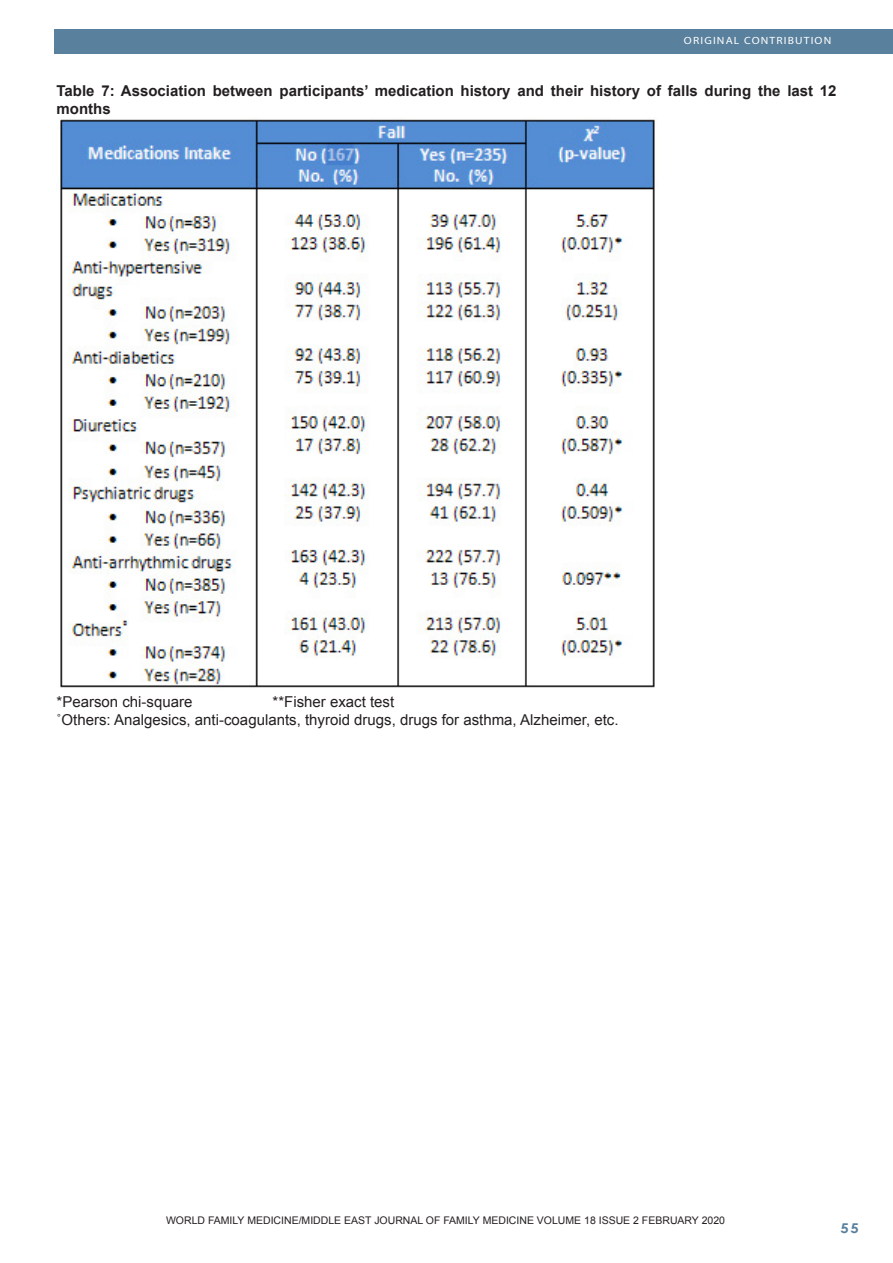
<style>
.page{position:relative;width:893px;height:1263px;background:#fff}
.page>*{position:absolute;margin:0;border:0;box-sizing:border-box;transform-origin:0 0}
.Footnote_Text{font:15px "Arial";color:#231f20}
.Footnote_Text-2{font:700 15px/18px "Arial";color:#231f20}
.t1{font:700 13.5px "Century Gothic";color:#59809c;scale:1.1 1}
.Footnote_Text-3{font:10.5px "Arial";color:#231f20}
.t2{font:10.5px "Myriad";letter-spacing:.1em;color:#fff;scale:1.1 1}
</style>
<div class="page">
<div style="left:54px;top:30px;width:839px;height:24px;background:#59809c"></div>
<img style="left:60px;top:117px;width:596px;height:571px">
<p class="t2" style="left:684px;top:35px;width:135px">ORIGINAL CONTRIBUTION</p>
<p class="Footnote_Text-2" style="left:57px;top:83px;width:781px">Table 7: Association between participants’ medication history and their history of falls during the last 12 months</p>
<p class="Footnote_Text" style="left:57px;top:692px;width:137px">*Pearson chi-square</p>
<p class="Footnote_Text" style="left:273px;top:692px;width:123px">**Fisher exact test</p>
<p class="Footnote_Text" style="left:57px;top:710px;width:563px">˚Others: Analgesics, anti-coagulants, thyroid drugs, drugs for asthma, Alzheimer, etc.</p>
<p class="Footnote_Text-3" style="left:166px;top:1214px;width:560px">WORLD FAMILY MEDICINE/MIDDLE EAST JOURNAL OF FAMILY MEDICINE VOLUME 18 ISSUE 2 FEBRUARY 2020</p>
<p class="t1" style="left:840px;top:1218px;width:18px">55</p>
</div>
